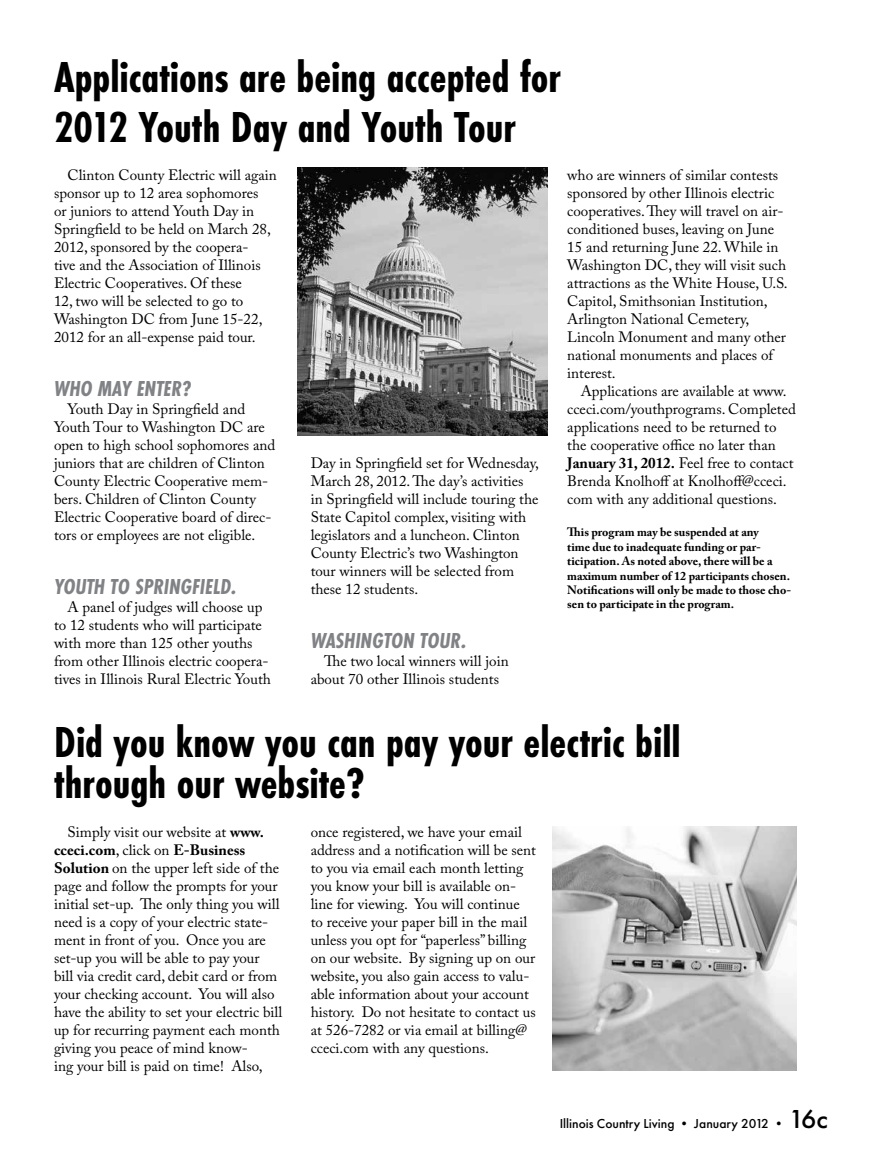
<style>
.page{position:relative;width:878px;height:1161px;background:#fff}
.page>*{position:absolute;margin:0;border:0;box-sizing:border-box;transform-origin:0 0}
.t1{font:700 45px/49.5px "Futura PT Cond";color:#000}
.t2{font:italic 700 22.5px "Futura PT Cond";color:#808285}
.t3{font:15px/18px "Adobe Caslon Pro";color:#000}
.t4{font:500 13.5px "Futura PT";color:#000}
.t5{font:700 12px/14.4px "Adobe Caslon Pro";color:#000}
.s1{font-weight:700}
.s2{font-size:27px}
</style>
<div class="page">
<img style="left:552px;top:827px;width:244px;height:244px">
<img style="left:297px;top:168px;width:251px;height:268px">
<h1 class="t1" style="left:54px;top:52px;width:508px">Applications are being accepted for<br>2012 Youth Day and Youth Tour</h1>
<p class="t3" style="left:54px;top:166px;width:224px;text-indent:14px">Clinton County Electric will again sponsor up to 12 area sophomores<br>or juniors to attend Youth Day in Springfield to be held on March 28, 2012, sponsored by the coopera-<br>tive and the Association of Illinois Electric Cooperatives. Of these<br>12, two will be selected to go to Washington DC from June 15-22, 2012 for an all-expense paid tour.</p>
<h2 class="t2" style="left:54px;top:376px;width:139px">WHO MAY ENTER?</h2>
<p class="t3" style="left:54px;top:400px;width:223px;text-indent:14px">Youth Day in Springfield and Youth Tour to Washington DC are open to high school sophomores and juniors that are children of Clinton County Electric Cooperative mem&shy;bers. Children of Clinton County Electric Cooperative board of direc&shy;tors or employees are not eligible.</p>
<h2 class="t2" style="left:54px;top:574px;width:184px">YOUTH TO SPRINGFIELD.</h2>
<p class="t3" style="left:54px;top:598px;width:218px;text-indent:14px">A panel of judges will choose up to 12 students who will participate with more than 125 other youths from other Illinois electric coopera&shy;tives in Illinois Rural Electric Youth</p>
<p class="t3" style="left:567px;top:166px;width:222px">who are winners of similar contests sponsored by other Illinois electric cooperatives. They will travel on air&shy;conditioned buses, leaving on June<br>15 and returning June 22. While in<br>Washington DC, they will visit such attractions as the White House, U.S.<br>Capitol, Smithsonian Institution,<br>Arlington National Cemetery,<br>Lincoln Monument and many other national monuments and places of interest.</p>
<p class="t3" style="left:567px;top:382px;width:230px;text-indent:14px">Applications are available at www. cceci.com/youthprograms. Completed applications need to be returned to the cooperative office no later than <span class="s1">January 31, 2012.</span> Feel free to contact Brenda Knolhoff at Knolhoff@cceci. com with any additional questions.</p>
<p class="t5" style="left:567px;top:525px;width:225px">This program may be suspended at any<br>time due to inadequate funding or par&shy;ticipation. As noted above, there will be a maximum number of 12 participants chosen.<br>Notifications will only be made to those cho&shy;sen to participate in the program.</p>
<p class="t3" style="left:310px;top:454px;width:230px">Day in Springfield set for Wednesday, March 28, 2012. The day’s activities in Springfield will include touring the State Capitol complex, visiting with legislators and a luncheon. Clinton County Electric’s two Washington tour winners will be selected from these 12 students.</p>
<h2 class="t2" style="left:310px;top:628px;width:157px">WASHINGTON TOUR.</h2>
<p class="t3" style="left:310px;top:652px;width:199px;text-indent:14px">The two local winners will join about 70 other Illinois students</p>
<h1 class="t1" style="left:54px;top:721px;width:628px;line-height:41.8px">Did you know you can pay your electric bill through our website?</h1>
<p class="t3" style="left:54px;top:823px;width:230px;text-indent:14px">Simply visit our website at <span class="s1">www. cceci.com</span>, click on <span class="s1">E-Business Solution</span> on the upper left side of the page and follow the prompts for your initial set-up. The only thing you will need is a copy of your electric state&shy;ment in front of you. Once you are set-up you will be able to pay your bill via credit card, debit card or from your checking account. You will also have the ability to set your electric bill up for recurring payment each month giving you peace of mind know-<br>ing your bill is paid on time! Also,</p>
<p class="t3" style="left:310px;top:823px;width:227px">once registered, we have your email address and a notification will be sent to you via email each month letting you know your bill is available on&shy;line for viewing. You will continue<br>to receive your paper bill in the mail unless you opt for “paperless” billing on our website. By signing up on our website, you also gain access to valu&shy;able information about your account history. Do not hesitate to contact us at 526-7282 or via email at billing@ cceci.com with any questions.</p>
<p class="t4" style="left:559px;top:1116px;width:269px">Illinois Country Living • January 2012 • <span class="s2">16c</span></p>
</div>
